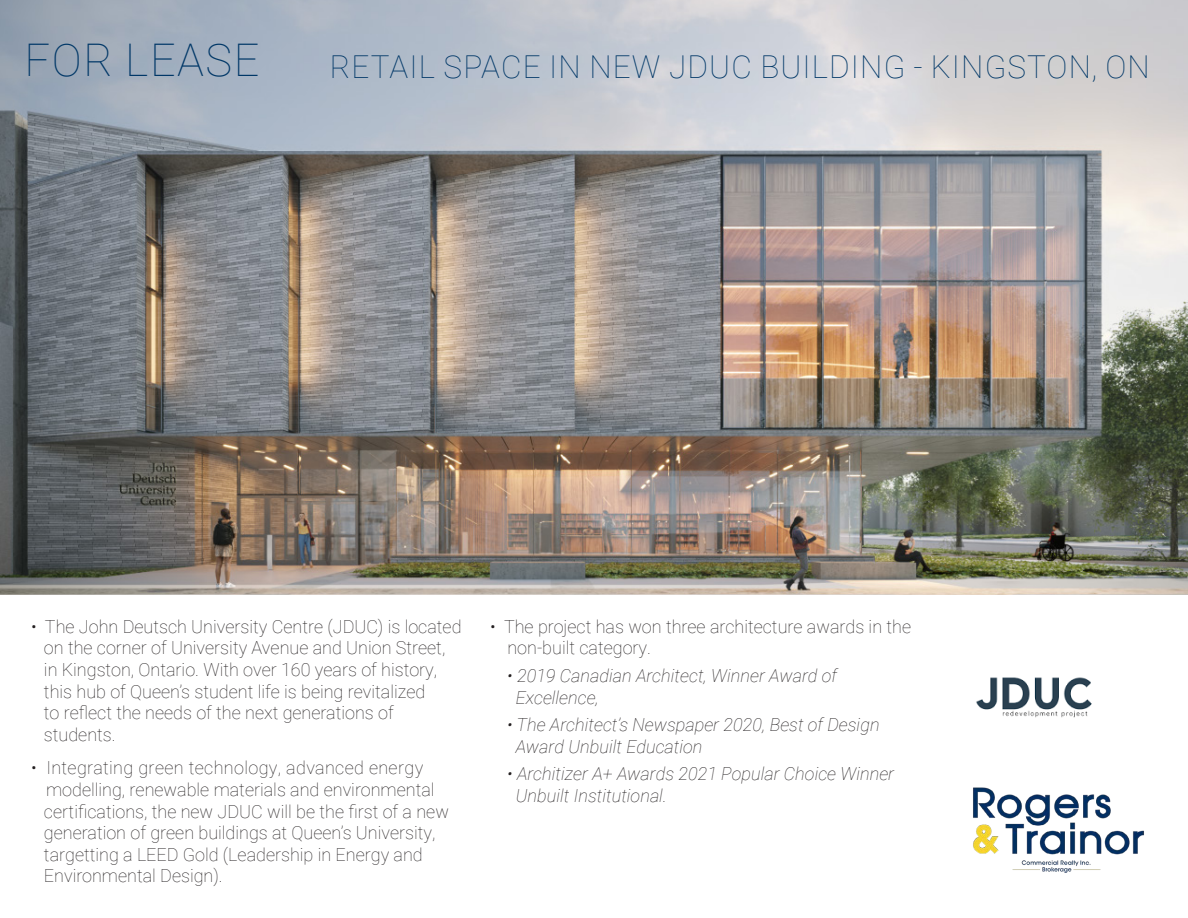
<style>
.page{position:relative;width:1188px;height:918px;background:#fff}
.page>*{position:absolute;margin:0;border:0;box-sizing:border-box;transform-origin:0 0}
.t1{font:100 45px "Roboto";letter-spacing:.035em;color:#003767}
.t2{font:100 31.5px "Roboto";letter-spacing:.035em;color:#003767}
.t3{font:100 18px/21.6px "Roboto";color:#231f20}
.t4{font:italic 100 18px/21.6px "Roboto";color:#231f20}
.t5{font:100 18px "Roboto";letter-spacing:.02em;color:#231f20}
</style>
<div class="page">
<img style="left:0;top:0;width:1188px;height:595px">
<img style="left:973px;top:787px;width:171px;height:86px">
<svg style="left:976px;top:677px;width:116px;height:41px"></svg>
<p class="t1" style="left:25px;top:28px;width:236px">FOR LEASE</p>
<p class="t2" style="left:330px;top:45px;width:822px">RETAIL SPACE IN NEW JDUC BUILDING - KINGSTON, ON</p>
<p class="t3" style="left:44px;top:615px;width:419px;text-indent:-13px">• The John Deutsch University Centre (JDUC) is located on the corner of University Avenue and Union Street, in Kingston, Ontario. With over 160 years of history,</p>
<p class="t3" style="left:44px;top:680px;width:383px">this hub of Queen’s student life is being revitalized</p>
<p class="t3" style="left:44px;top:701px;width:351px">to reflect the needs of the next generations of</p>
<p class="t3" style="left:44px;top:723px;width:73px">students.</p>
<p class="t5" style="left:31px;top:755px;width:394px">• Integrating green technology, advanced energy</p>
<p class="t3" style="left:46px;top:778px;width:390px">modelling, renewable materials and environmental</p>
<p class="t3" style="left:44px;top:800px;width:406px">certifications, the new JDUC will be the first of a new generation of green buildings at Queen’s University,</p>
<p class="t3" style="left:44px;top:843px;width:380px">targetting a LEED Gold (Leadership in Energy and</p>
<p class="t3" style="left:44px;top:865px;width:180px">Environmental Design).</p>
<p class="t3" style="left:507px;top:615px;width:405px;text-indent:-17px">• The project has won three architecture awards in the non-built category.</p>
<p class="t4" style="left:507px;top:664px;width:331px">• 2019 Canadian Architect, Winner Award of</p>
<p class="t4" style="left:516px;top:686px;width:85px">Excellence,</p>
<p class="t4" style="left:516px;top:713px;width:365px;text-indent:-9px">• The Architect’s Newspaper 2020, Best of Design<br>Award Unbuilt Education</p>
<p class="t4" style="left:516px;top:763px;width:380px;text-indent:-9px">• Architizer A+ Awards 2021 Popular Choice Winner<br>Unbuilt Institutional.</p>
</div>
